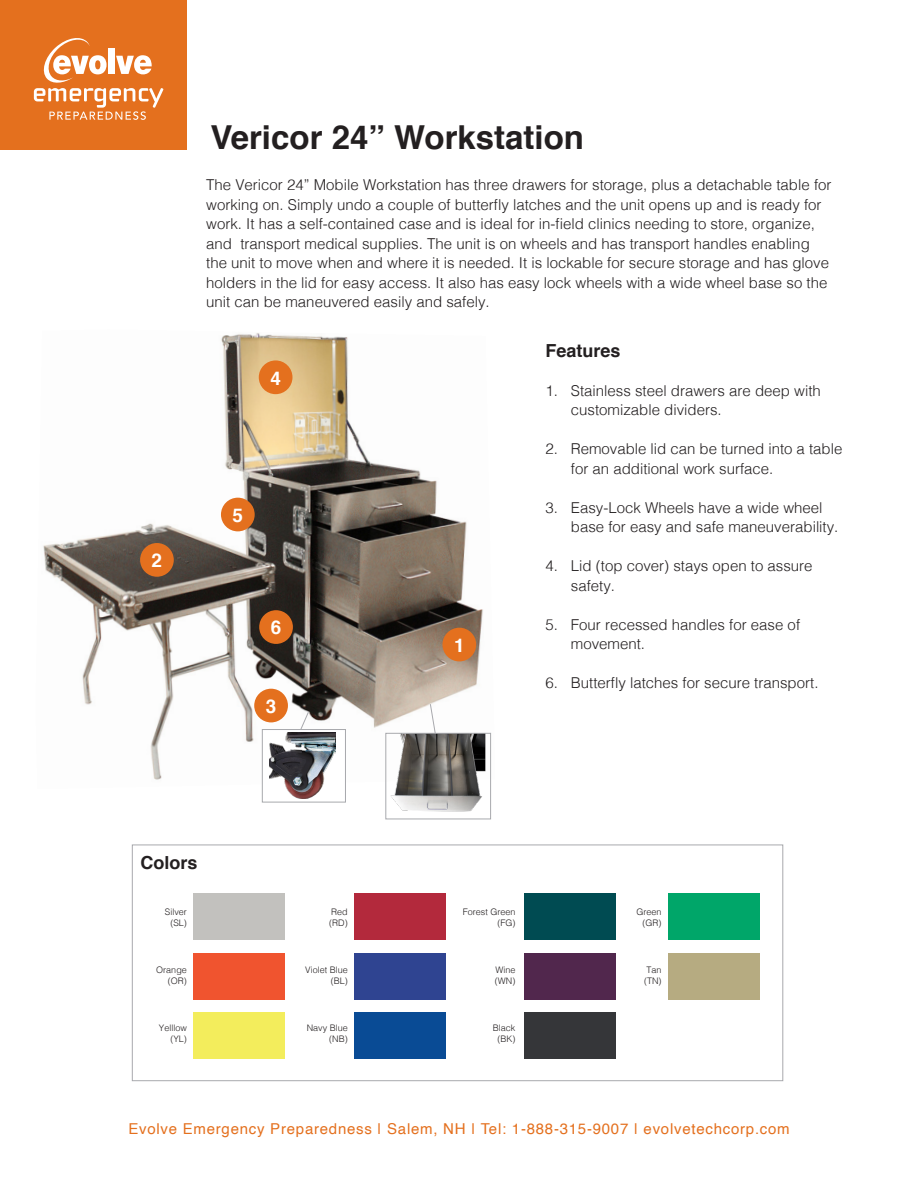
<style>
.page{position:relative;width:918px;height:1188px;background:#fff}
.page>*{position:absolute;margin:0;border:0;box-sizing:border-box;transform-origin:0 0}
.t1{font:700 33px "Helvetica";color:#231f20}
.t2{font:700 18.9px "Helvetica";color:#fff}
.t3{font:700 18px "Helvetica";color:#231f20}
.t4{font:300 15px/19.5px "Helvetica";color:#231f20}
.t5{font:15px "Helvetica";letter-spacing:.05em;color:#e4701e}
.t6{font:300 9px "Helvetica";color:#231f20}
</style>
<div class="page">
<img style="left:43px;top:333px;width:449px;height:456px">
<div style="left:442px;top:628px;width:34px;height:33px;background:#e4701e;border-radius:50%"></div>
<div style="left:140px;top:543px;width:34px;height:34px;background:#e4701e;border-radius:50%"></div>
<div style="left:254px;top:689px;width:34px;height:33px;background:#e4701e;border-radius:50%"></div>
<div style="left:259px;top:360px;width:33px;height:34px;background:#e4701e;border-radius:50%"></div>
<div style="left:221px;top:498px;width:34px;height:33px;background:#e4701e;border-radius:50%"></div>
<div style="left:259px;top:610px;width:34px;height:34px;background:#e4701e;border-radius:50%"></div>
<svg style="left:300px;top:711px;width:9px;height:18px"></svg>
<div style="left:262px;top:730px;width:83px;height:72px;background:#fff"></div>
<img style="left:270px;top:733px;width:66px;height:65px">
<div style="left:262px;top:729px;width:84px;height:73px;border:1px solid #a8a9ad"></div>
<img style="left:387px;top:735px;width:102px;height:77px">
<div style="left:385px;top:733px;width:106px;height:86px;border:1px solid #a8a9ad"></div>
<svg style="left:430px;top:703px;width:6px;height:31px"></svg>
<div style="left:0;top:0;width:187px;height:150px;background:#e4701e"></div>
<svg style="left:34px;top:38px;width:129px;height:82px"></svg>
<div style="left:354px;top:1013px;width:92px;height:46px;background:#094b95"></div>
<div style="left:524px;top:1013px;width:92px;height:46px;background:#353639"></div>
<div style="left:193px;top:1013px;width:92px;height:46px;background:#f3ed5c"></div>
<div style="left:354px;top:953px;width:92px;height:46px;background:#2f4491"></div>
<div style="left:193px;top:953px;width:92px;height:46px;background:#f0542f"></div>
<div style="left:668px;top:953px;width:92px;height:46px;background:#b6ab81"></div>
<div style="left:524px;top:953px;width:92px;height:46px;background:#51274d"></div>
<div style="left:193px;top:893px;width:92px;height:47px;background:#c2c1be"></div>
<div style="left:668px;top:893px;width:92px;height:47px;background:#00a669"></div>
<div style="left:524px;top:893px;width:92px;height:47px;background:#004b52"></div>
<div style="left:354px;top:893px;width:92px;height:47px;background:#b3293c"></div>
<div style="left:132px;top:845px;width:651px;height:236px;border:1px solid #a8a9ad"></div>
<p class="t1" style="left:211px;top:111px;width:375px">Vericor 24” Workstation</p>
<p class="t2" style="left:152px;top:545px;width:12px">2</p>
<p class="t4" style="left:206px;top:174px;width:627px">The Vericor 24” Mobile Workstation has three drawers for storage, plus a detachable table for working on. Simply undo a couple of butterfly latches and the unit opens up and is ready for work. It has a self-contained case and is ideal for in-field clinics needing to store, organize, and transport medical supplies. The unit is on wheels and has transport handles enabling the unit to move when and where it is needed. It is lockable for secure storage and has glove holders in the lid for easy access. It also has easy lock wheels with a wide wheel base so the unit can be maneuvered easily and safely.</p>
<p class="t2" style="left:270px;top:363px;width:12px">4</p>
<p class="t2" style="left:233px;top:500px;width:12px">5</p>
<p class="t2" style="left:271px;top:613px;width:12px">6</p>
<p class="t2" style="left:266px;top:691px;width:12px">3</p>
<p class="t2" style="left:454px;top:630px;width:12px">1</p>
<p class="t3" style="left:545px;top:336px;width:77px">Features</p>
<p class="t4" style="left:571px;top:380px;width:252px;text-indent:-26px">1. Stainless steel drawers are deep with customizable dividers.</p>
<p class="t4" style="left:571px;top:438px;width:273px;text-indent:-26px">2. Removable lid can be turned into a table for an additional work surface.</p>
<p class="t4" style="left:571px;top:497px;width:269px;text-indent:-26px">3. Easy-Lock Wheels have a wide wheel base for easy and safe maneuverability.</p>
<p class="t4" style="left:571px;top:555px;width:243px;text-indent:-26px">4. Lid (top cover) stays open to assure safety.</p>
<p class="t4" style="left:545px;top:614px;width:256px">5. Four recessed handles for ease of</p>
<p class="t4" style="left:571px;top:633px;width:76px">movement.</p>
<p class="t4" style="left:545px;top:672px;width:275px">6. Butterfly latches for secure transport.</p>
<p class="t3" style="left:141px;top:848px;width:59px">Colors</p>
<p class="t6" style="left:165px;top:905px;width:23px">Silver</p>
<p class="t6" style="left:170px;top:915px;width:18px">(SL)</p>
<p class="t6" style="left:331px;top:905px;width:18px">Red</p>
<p class="t6" style="left:329px;top:915px;width:20px">(RD)</p>
<p class="t6" style="left:463px;top:905px;width:54px">Forest Green</p>
<p class="t6" style="left:497px;top:915px;width:20px">(FG)</p>
<p class="t6" style="left:637px;top:905px;width:27px">Green</p>
<p class="t6" style="left:643px;top:915px;width:20px">(GR)</p>
<p class="t6" style="left:156px;top:963px;width:32px">Orange</p>
<p class="t6" style="left:168px;top:973px;width:20px">(OR)</p>
<p class="t6" style="left:305px;top:963px;width:44px">Violet Blue</p>
<p class="t6" style="left:331px;top:973px;width:19px">(BL)</p>
<p class="t6" style="left:495px;top:963px;width:22px">Wine</p>
<p class="t6" style="left:495px;top:973px;width:22px">(WN)</p>
<p class="t6" style="left:647px;top:963px;width:17px">Tan</p>
<p class="t6" style="left:644px;top:973px;width:19px">(TN)</p>
<p class="t6" style="left:159px;top:1020px;width:29px">Yelllow</p>
<p class="t6" style="left:170px;top:1031px;width:18px">(YL)</p>
<p class="t6" style="left:307px;top:1020px;width:43px">Navy Blue</p>
<p class="t6" style="left:329px;top:1031px;width:20px">(NB)</p>
<p class="t6" style="left:493px;top:1020px;width:24px">Black</p>
<p class="t6" style="left:497px;top:1031px;width:20px">(BK)</p>
<p class="t5" style="left:128px;top:1117px;width:663px">Evolve Emergency Preparedness | Salem, NH | Tel: 1-888-315-9007 | evolvetechcorp.com</p>
</div>
